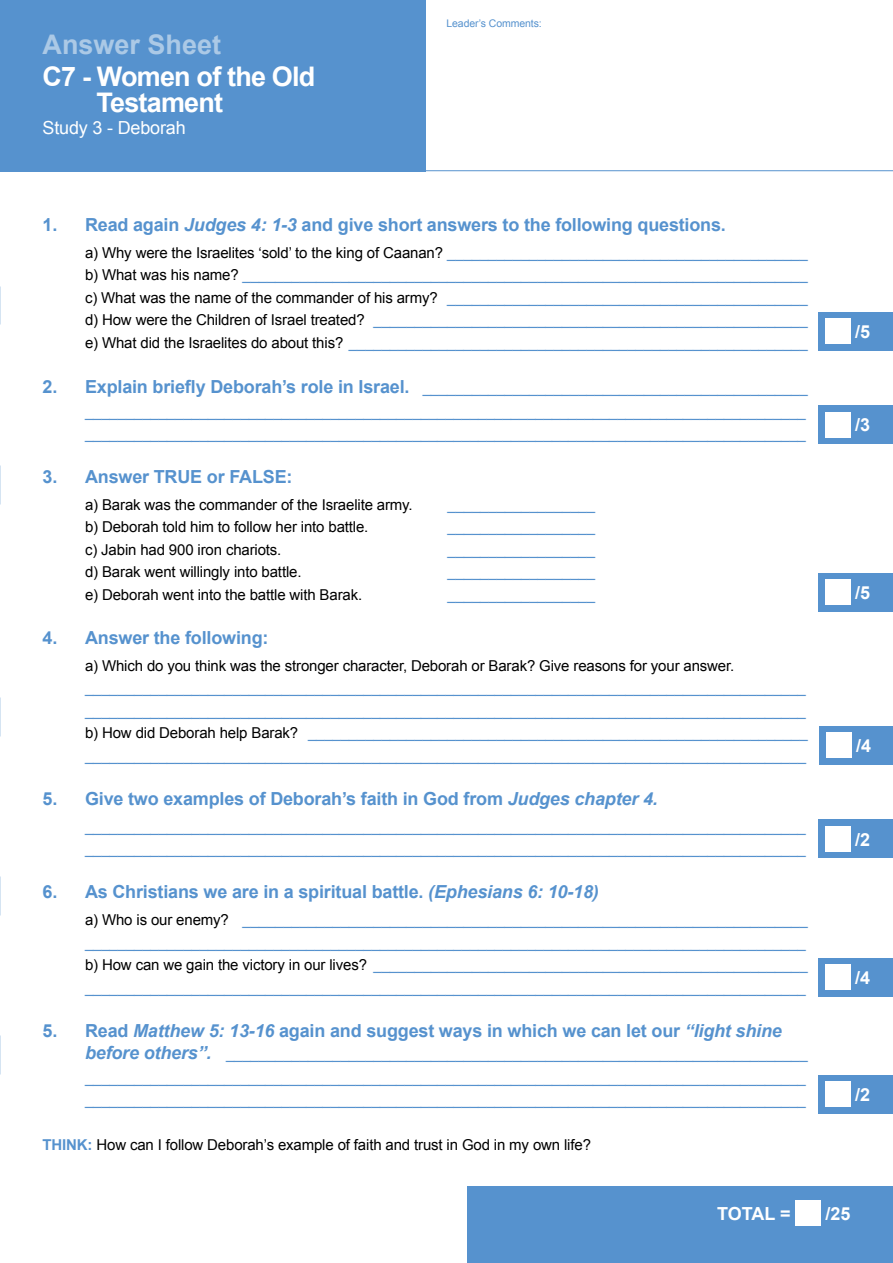
<style>
.page{position:relative;width:893px;height:1263px;background:#fff}
.page>*{position:absolute;margin:0;border:0;box-sizing:border-box;transform-origin:0 0}
.t1{font:700 27px/26.4px "Arial";letter-spacing:-.03em;color:#fff}
.t2{font:700 27px "Arial";color:#abc9e6}
.t3{font:700 18px "Arial";letter-spacing:-.01em;color:#5692ce}
.t4{font:700 18px "Arial";color:#fff}
.t5{font:18px "Arial";letter-spacing:-.01em;color:#fff}
.t6{font:15px/22.5px "Arial";letter-spacing:-.01em;color:#5692ce}
.t7{font:15px "Arial";letter-spacing:-.01em;color:#000}
.t8{font:10.5px "Arial";letter-spacing:-.01em;color:#5692ce}
.s1{font-style:italic}
.s2{color:#000}
.s3{font-weight:700;font-size:18px}
.s4{font-weight:700;font-style:italic;font-size:18px}
.s5{font-weight:700;color:#5692ce}
</style>
<div class="page">
<div style="left:468px;top:1186px;width:425px;height:77px;background:#5692ce"></div>
<div style="left:796px;top:1200px;width:25px;height:26px;background:#fff"></div>
<hr style="left:425px;top:170px;width:468px;height:1px;background:#5692ce">
<div style="left:819px;top:312px;width:74px;height:38px;background:#5692ce"></div>
<div style="left:825px;top:318px;width:26px;height:26px;background:#fff"></div>
<div style="left:819px;top:573px;width:74px;height:39px;background:#5692ce"></div>
<div style="left:825px;top:580px;width:26px;height:25px;background:#fff"></div>
<div style="left:819px;top:405px;width:74px;height:39px;background:#5692ce"></div>
<div style="left:825px;top:412px;width:26px;height:25px;background:#fff"></div>
<div style="left:820px;top:726px;width:73px;height:38px;background:#5692ce"></div>
<div style="left:826px;top:732px;width:26px;height:26px;background:#fff"></div>
<div style="left:819px;top:820px;width:74px;height:38px;background:#5692ce"></div>
<div style="left:825px;top:826px;width:26px;height:26px;background:#fff"></div>
<div style="left:819px;top:958px;width:74px;height:38px;background:#5692ce"></div>
<div style="left:825px;top:964px;width:26px;height:26px;background:#fff"></div>
<div style="left:0;top:0;width:425px;height:171px;background:#5692ce"></div>
<div style="left:819px;top:1075px;width:74px;height:38px;background:#5692ce"></div>
<div style="left:825px;top:1081px;width:26px;height:26px;background:#fff"></div>
<h1 class="t2" style="left:43px;top:26px;width:180px">Answer Sheet</h1>
<h1 class="t1" style="left:97px;top:64px;width:220px;text-indent:-54px">C7 - Women of the Old<br>Testament</h1>
<p class="t5" style="left:43px;top:116px;width:145px">Study 3 - Deborah</p>
<p class="t8" style="left:446px;top:17px;width:97px">Leader’s Comments:</p>
<p class="t3" style="left:43px;top:213px;width:685px">1. Read again <span class="s1">Judges 4: 1-3</span> and give short answers to the following questions.</p>
<p class="t6" style="left:85px;top:241px;width:724px;text-align:justify"><span class="s2">a) Why were the Israelites ‘sold’ to the king of Caanan?</span> ____________________________________________ <span class="s2">b) What was his name?</span> _____________________________________________________________________ <span class="s2">c) What was the name of the commander of his army?</span> ____________________________________________ <span class="s2">d) How were the Children of Israel treated?</span> _____________________________________________________ <span class="s2">e) What did the Israelites do about this?</span> ________________________________________________________</p>
<p class="t6" style="left:85px;top:376px;width:724px;line-height:23.1px;text-indent:-43px"><span class="s3">2. Explain briefly Deborah’s role in Israel.</span> _______________________________________________ ________________________________________________________________________________________ ________________________________________________________________________________________</p>
<p class="t3" style="left:43px;top:465px;width:251px">3. Answer TRUE or FALSE:</p>
<p class="t7" style="left:85px;top:495px;width:329px">a) Barak was the commander of the Israelite army.</p>
<p class="t6" style="left:448px;top:494px;width:149px">__________________</p>
<p class="t7" style="left:85px;top:517px;width:285px">b) Deborah told him to follow her into battle.</p>
<p class="t6" style="left:448px;top:516px;width:149px">__________________</p>
<p class="t7" style="left:85px;top:540px;width:198px">c) Jabin had 900 iron chariots.</p>
<p class="t6" style="left:448px;top:539px;width:149px">__________________</p>
<p class="t7" style="left:85px;top:562px;width:218px">d) Barak went willingly into battle.</p>
<p class="t6" style="left:448px;top:561px;width:149px">__________________</p>
<p class="t7" style="left:85px;top:585px;width:279px">e) Deborah went into the battle with Barak.</p>
<p class="t6" style="left:448px;top:584px;width:149px">__________________</p>
<p class="t3" style="left:43px;top:626px;width:227px">4. Answer the following:</p>
<p class="t7" style="left:85px;top:656px;width:651px">a) Which do you think was the stronger character, Deborah or Barak? Give reasons for your answer.</p>
<p class="t6" style="left:85px;top:677px;width:724px">________________________________________________________________________________________ ________________________________________________________________________________________ <span class="s2">b) How did Deborah help Barak?</span> _____________________________________________________________ ________________________________________________________________________________________</p>
<p class="t3" style="left:43px;top:787px;width:617px">5. Give two examples of Deborah’s faith in God from <span class="s1">Judges chapter 4.</span></p>
<p class="t6" style="left:85px;top:815px;width:722px">________________________________________________________________________________________ ________________________________________________________________________________________</p>
<p class="t3" style="left:43px;top:880px;width:558px">6. As Christians we are in a spiritual battle. <span class="s1">(Ephesians 6: 10-18)</span></p>
<p class="t6" style="left:85px;top:909px;width:724px"><span class="s2">a) Who is our enemy?</span> _____________________________________________________________________ ________________________________________________________________________________________ <span class="s2">b) How can we gain the victory in our lives?</span> _____________________________________________________ ________________________________________________________________________________________</p>
<p class="t3" style="left:43px;top:1018px;width:741px">5. Read <span class="s1">Matthew 5: 13-16</span> again and suggest ways in which we can let our <span class="s1">“light shine</span></p>
<p class="t6" style="left:85px;top:1042px;width:724px;line-height:23.1px;text-align:justify"><span class="s4">before others”.</span> _______________________________________________________________________ ________________________________________________________________________________________ ________________________________________________________________________________________</p>
<p class="t7" style="left:43px;top:1135px;width:550px"><span class="s5">THINK:</span> How can I follow Deborah’s example of faith and trust in God in my own life?</p>
<p class="t4" style="left:855px;top:320px;width:17px">/5</p>
<p class="t4" style="left:855px;top:413px;width:17px">/3</p>
<p class="t4" style="left:855px;top:581px;width:17px">/5</p>
<p class="t4" style="left:856px;top:733px;width:17px">/4</p>
<p class="t4" style="left:855px;top:827px;width:17px">/2</p>
<p class="t4" style="left:855px;top:965px;width:17px">/4</p>
<p class="t4" style="left:855px;top:1082px;width:17px">/2</p>
<p class="t4" style="left:717px;top:1202px;width:75px">TOTAL =</p>
<p class="t4" style="left:825px;top:1202px;width:27px">/25</p>
</div>
